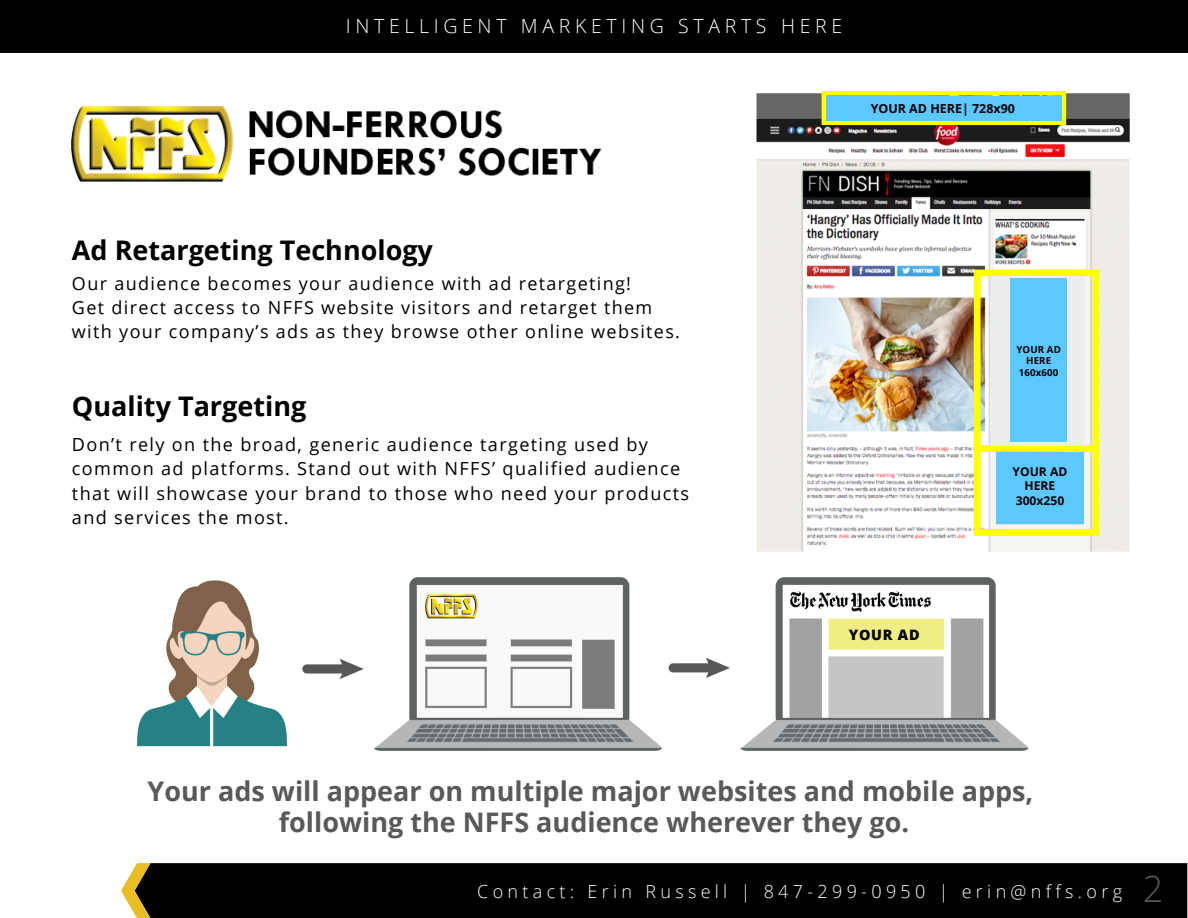
<style>
.page{position:relative;width:1188px;height:918px;background:#fff}
.page>*{position:absolute;margin:0;border:0;box-sizing:border-box;transform-origin:0 0}
.t1{font:300 36px "Open Sans";color:#58595b}
.t2{font:700 27px "Open Sans";color:#58595b}
.t3{font:700 27px "Open Sans";color:#000}
.t4{font:300 19.5px "Open Sans";letter-spacing:.24em;color:#fff}
.t5{font:18.15px/24.5px "Open Sans";letter-spacing:.075em;color:#000}
.t6{font:18px "Open Sans";letter-spacing:.075em;color:#000}
.t7{font:300 18px "Open Sans";letter-spacing:.24em;color:#fff}
.t8{font:800 14.4px "Open Sans";letter-spacing:.055em;color:#000}
.t9{font:700 12.45px "Open Sans";color:#000}
.t10{font:700 12.15px "Open Sans";color:#000}
.t11{font:700 9.75px "Open Sans";letter-spacing:.01em;color:#000}
</style>
<div class="page">
<img style="left:756px;top:92px;width:374px;height:460px">
<div style="left:826px;top:96px;width:235px;height:25px;background:#5bc9ff"></div>
<div style="left:996px;top:452px;width:88px;height:72px;background:#5bc9ff"></div>
<div style="left:992px;top:276px;width:93px;height:170px;background:#ededed"></div>
<div style="left:1011px;top:279px;width:56px;height:163px;background:#5bc9ff"></div>
<img style="left:137px;top:577px;width:891px;height:173px">
<div style="left:150px;top:863px;width:1037px;height:55px;background:#000"></div>
<svg style="left:121px;top:863px;width:29px;height:55px"></svg>
<img style="left:72px;top:106px;width:530px;height:76px">
<img style="left:426px;top:594px;width:51px;height:26px">
<div style="left:0;top:0;width:1188px;height:53px;background:#000"></div>
<p class="t4" style="left:346px;top:13px;width:498px">INTELLIGENT MARKETING STARTS HERE</p>
<p class="t9" style="left:871px;top:100px;width:146px">YOUR AD HERE| 728x90</p>
<p class="t3" style="left:72px;top:231px;width:362px">Ad Retargeting Technology</p>
<p class="t6" style="left:72px;top:270px;width:561px">Our audience becomes your audience with ad retargeting!</p>
<p class="t6" style="left:72px;top:295px;width:582px">Get direct access to NFFS website visitors and retarget them</p>
<p class="t6" style="left:72px;top:319px;width:610px">with your company’s ads as they browse other online websites.</p>
<p class="t3" style="left:72px;top:388px;width:236px">Quality Targeting</p>
<p class="t5" style="left:72px;top:432px;width:619px">Don’t rely on the broad, generic audience targeting used by common ad platforms. Stand out with NFFS’ qualified audience that will showcase your brand to those who need your products and services the most.</p>
<p class="t11" style="left:1016px;top:342px;width:46px">YOUR AD</p>
<p class="t11" style="left:1026px;top:354px;width:26px">HERE</p>
<p class="t11" style="left:1019px;top:365px;width:41px">160x600</p>
<p class="t10" style="left:1013px;top:463px;width:56px">YOUR AD</p>
<p class="t10" style="left:1025px;top:477px;width:32px">HERE</p>
<p class="t10" style="left:1016px;top:492px;width:50px">300x250</p>
<p class="t8" style="left:849px;top:624px;width:73px">YOUR AD</p>
<p class="t2" style="left:148px;top:773px;width:887px">Your ads will appear on multiple major websites and mobile apps,</p>
<p class="t2" style="left:279px;top:803px;width:632px">following the NFFS audience wherever they go.</p>
<p class="t7" style="left:477px;top:878px;width:646px">Contact: Erin Russell | 847-299-0950 | erin@nffs.org</p>
<p class="t1" style="left:1143px;top:863px;width:22px">2</p>
</div>
